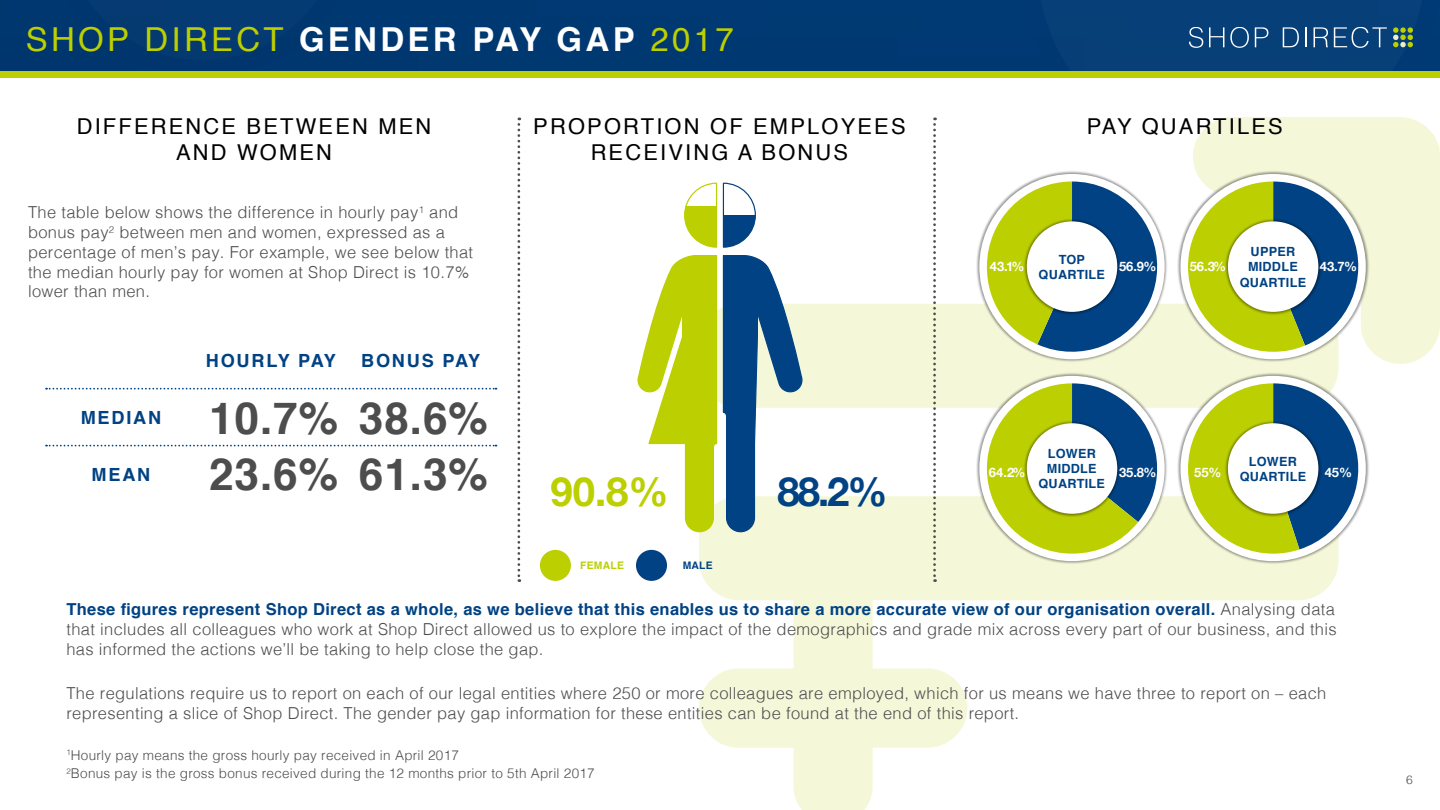
<style>
.page{position:relative;width:1440px;height:810px;background:#fff}
.page>*{position:absolute;margin:0;border:0;box-sizing:border-box;transform-origin:0 0}
.t1{font:700 44.25px "Helvetica";letter-spacing:.02em;color:#4d4d4d}
.t2{font:700 40.12px "Helvetica Neue";color:#bccf00}
.t3{font:700 40.12px "Helvetica Neue";color:#004283}
.t4{font:33px "Helvetica";letter-spacing:.1em;color:#bccf00}
.t5{font:21.9px/26.2px "Helvetica";letter-spacing:.1em;color:#000;text-align:center}
.t6{font:700 18.15px "Helvetica";letter-spacing:.1em;color:#004283}
.t7{font:300 16.5px/19.8px "Helvetica";letter-spacing:.02em;color:#4d4d4d}
.t8{font:300 13.5px/18.5px "Helvetica";letter-spacing:.02em;color:#4d4d4d}
.t9{font:700 12.98px "Helvetica Neue";color:#fff}
.t10{font:700 12.67px/15.2px "Helvetica";letter-spacing:.02em;color:#004283;text-align:center}
.t11{font:300 12px "Helvetica";color:#4d4d4d}
.t12{font:700 10.35px "Helvetica";letter-spacing:.02em;color:#bccf00}
.t13{font:700 10.35px "Helvetica";color:#004283}
.s1{font-weight:700;color:#fff}
.s2{font-weight:700;color:#004283}
</style>
<div class="page">
<div style="left:0;top:0;width:1440px;height:71px;background:#003972"></div>
<svg style="left:803px;top:117px;width:637px;height:291px"></svg>
<svg style="left:699px;top:496px;width:639px;height:314px"></svg>
<svg style="left:1189px;top:27px;width:224px;height:21px"></svg>
<div style="left:0;top:71px;width:1440px;height:7px;background:#bccf00"></div>
<svg style="left:46px;top:388px;width:450px;height:2px"></svg>
<svg style="left:46px;top:445px;width:450px;height:2px"></svg>
<svg style="left:637px;top:182px;width:166px;height:351px"></svg>
<div style="left:976px;top:170px;width:192px;height:193px;background:#000;opacity:.4"></div>
<div style="left:979px;top:174px;width:186px;height:185px;background:#fff;border-radius:50%"></div>
<svg style="left:987px;top:182px;width:182px;height:181px"></svg>
<div style="left:1023px;top:218px;width:98px;height:97px;background:#000;opacity:.4"></div>
<div style="left:1027px;top:221px;width:90px;height:91px;background:#fff;border-radius:50%"></div>
<div style="left:976px;top:372px;width:192px;height:193px;background:#000;opacity:.4"></div>
<div style="left:979px;top:376px;width:186px;height:185px;background:#fff;border-radius:50%"></div>
<svg style="left:987px;top:383px;width:181px;height:171px"></svg>
<div style="left:1023px;top:420px;width:98px;height:97px;background:#000;opacity:.4"></div>
<div style="left:1027px;top:423px;width:90px;height:91px;background:#fff;border-radius:50%"></div>
<div style="left:1177px;top:170px;width:192px;height:193px;background:#000;opacity:.4"></div>
<div style="left:1181px;top:174px;width:185px;height:185px;background:#fff;border-radius:50%"></div>
<svg style="left:1188px;top:182px;width:182px;height:170px"></svg>
<div style="left:1224px;top:218px;width:98px;height:97px;background:#000;opacity:.4"></div>
<div style="left:1228px;top:221px;width:90px;height:91px;background:#fff;border-radius:50%"></div>
<div style="left:1177px;top:372px;width:192px;height:193px;background:#000;opacity:.4"></div>
<div style="left:1181px;top:376px;width:185px;height:185px;background:#fff;border-radius:50%"></div>
<svg style="left:1188px;top:383px;width:181px;height:171px"></svg>
<div style="left:1224px;top:420px;width:98px;height:97px;background:#000;opacity:.4"></div>
<div style="left:1228px;top:423px;width:90px;height:91px;background:#fff;border-radius:50%"></div>
<div style="left:540px;top:550px;width:31px;height:31px;background:#bccf00;border-radius:50%"></div>
<div style="left:636px;top:550px;width:31px;height:31px;background:#004283;border-radius:50%"></div>
<svg style="left:517px;top:118px;width:3px;height:464px"></svg>
<svg style="left:933px;top:118px;width:3px;height:464px"></svg>
<h3 class="t4" style="left:26px;top:14px;width:709px">SHOP DIRECT <span class="s1">GENDER PAY GAP</span> 2017</h3>
<h3 class="t5" style="left:77px;top:114px;width:356px">DIFFERENCE BETWEEN MEN<br>AND WOMEN</h3>
<h3 class="t5" style="left:533px;top:114px;width:374px">PROPORTION OF EMPLOYEES<br>RECEIVING A BONUS</h3>
<h3 class="t5" style="left:1087px;top:114px;width:198px">PAY QUARTILES</h3>
<p class="t7" style="left:28px;top:201px;width:447px">The table below shows the difference in hourly pay<sup>1</sup> and bonus pay<sup>2</sup> between men and women, expressed as a percentage of men’s pay. For example, we see below that the median hourly pay for women at Shop Direct is 10.7% lower than men.</p>
<p class="t9" style="left:990px;top:256px;width:36px">43.1%</p>
<p class="t10" style="left:1039px;top:252px;width:68px">TOP<br>QUARTILE</p>
<p class="t9" style="left:1119px;top:256px;width:39px">56.9%</p>
<p class="t9" style="left:1190px;top:256px;width:38px">56.3%</p>
<p class="t10" style="left:1240px;top:244px;width:68px">UPPER<br>MIDDLE<br>QUARTILE</p>
<p class="t9" style="left:1320px;top:256px;width:39px">43.7%</p>
<p class="t6" style="left:206px;top:346px;width:132px">HOURLY PAY</p>
<p class="t6" style="left:361px;top:346px;width:121px">BONUS PAY</p>
<p class="t6" style="left:81px;top:403px;width:82px">MEDIAN</p>
<h1 class="t1" style="left:209px;top:382px;width:280px">10.7% 38.6%</h1>
<p class="t6" style="left:92px;top:460px;width:60px">MEAN</p>
<h1 class="t1" style="left:209px;top:439px;width:280px">23.6% 61.3%</h1>
<h2 class="t2" style="left:550px;top:460px;width:120px">90.8%</h2>
<h2 class="t3" style="left:778px;top:460px;width:112px">88.2%</h2>
<p class="t12" style="left:580px;top:557px;width:45px">FEMALE</p>
<p class="t13" style="left:683px;top:557px;width:31px">MALE</p>
<p class="t9" style="left:989px;top:462px;width:38px">64.2%</p>
<p class="t10" style="left:1039px;top:446px;width:68px">LOWER<br>MIDDLE<br>QUARTILE</p>
<p class="t9" style="left:1119px;top:462px;width:39px">35.8%</p>
<p class="t9" style="left:1194px;top:462px;width:29px">55%</p>
<p class="t10" style="left:1240px;top:454px;width:68px">LOWER<br>QUARTILE</p>
<p class="t9" style="left:1325px;top:462px;width:29px">45%</p>
<p class="t7" style="left:66px;top:598px;width:1272px;text-align:justify"><span class="s2">These figures represent Shop Direct as a whole, as we believe that this enables us to share a more accurate view of our organisation overall.</span> Analysing data that includes all colleagues who work at Shop Direct allowed us to explore the impact of the demographics and grade mix across every part of our business, and this has informed the actions we’ll be taking to help close the gap.</p>
<p class="t7" style="left:66px;top:682px;width:1261px">The regulations require us to report on each of our legal entities where 250 or more colleagues are employed, which for us means we have three to report on – each representing a slice of Shop Direct. The gender pay gap information for these entities can be found at the end of this report.</p>
<p class="t8" style="left:66px;top:745px;width:530px"><sup>1</sup>Hourly pay means the gross hourly pay received in April 2017<br><sup>2</sup>Bonus pay is the gross bonus received during the 12 months prior to 5th April 2017</p>
<p class="t11" style="left:1406px;top:769px;width:8px">6</p>
</div>
